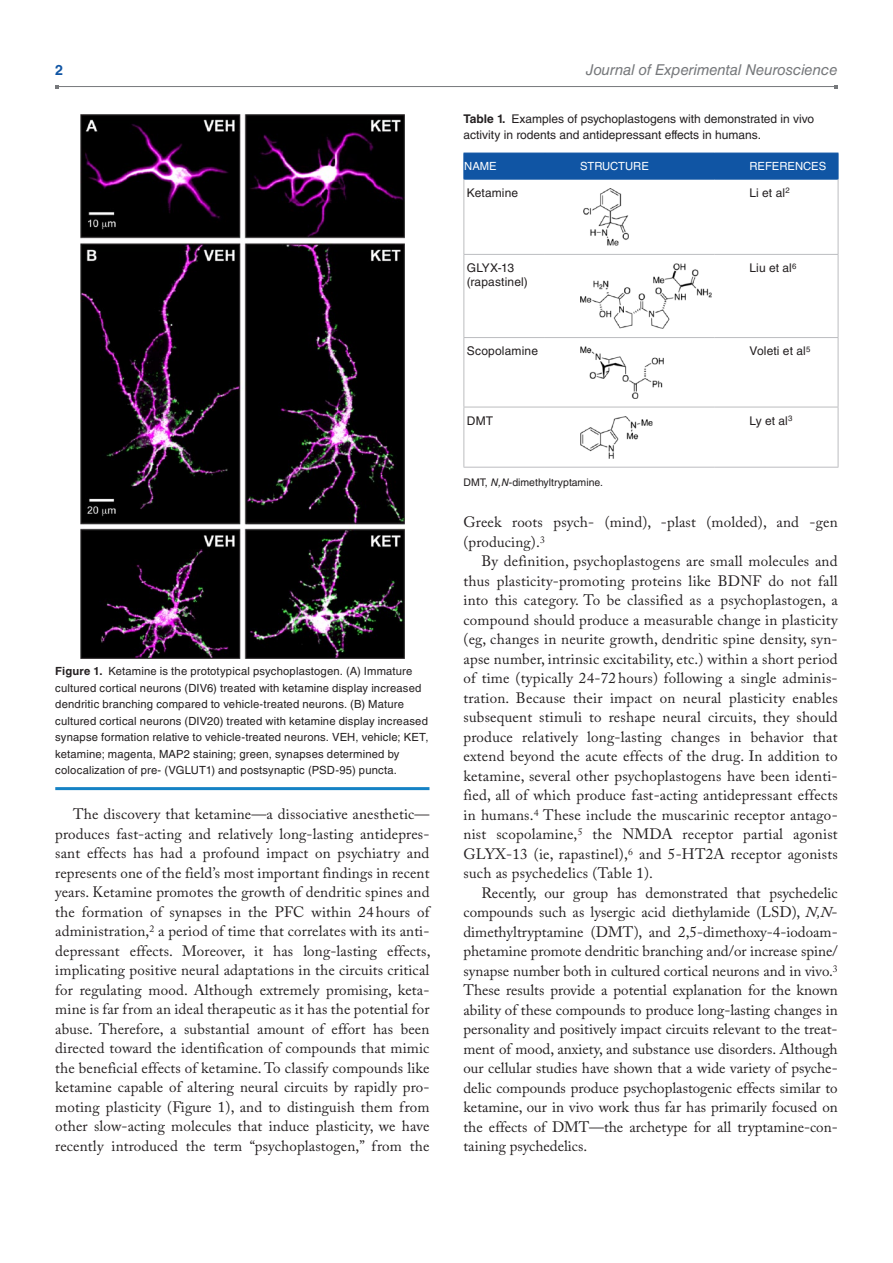
<style>
.page{position:relative;width:893px;height:1263px;background:#fff}
.page>*{position:absolute;margin:0;border:0;box-sizing:border-box;transform-origin:0 0}
.t1{font:15px/19.5px "Adobe Caslon Pro";letter-spacing:.01em;color:#231f20;text-align:justify}
.t2{font:italic 15px "Helvetica LT Std";letter-spacing:-.005em;color:#76787b}
.t3{font:700 14.25px "Helvetica LT Std";color:#1055a4}
.t4{font:12px/15.8px "Helvetica LT Std";color:#231f20}
.t5{font:11.25px/16.5px "Helvetica LT Std";letter-spacing:.015em;color:#231f20}
.t6{font:11.25px "Helvetica LT Std";color:#fff}
.t7{font:10.5px "Helvetica LT Std";color:#231f20}
.s1{font-weight:700}
.s2{font-style:italic}
</style>
<div class="page">
<hr style="left:57px;top:86px;width:779px;height:1px;background:#76787b">
<hr style="left:55px;top:787px;width:374px;height:3px;background:#1582c5">
<img style="left:80px;top:115px;width:324px;height:544px">
<hr style="left:463px;top:179px;width:82px;height:1px;background:#1055a4">
<hr style="left:545px;top:179px;width:169px;height:1px;background:#1055a4">
<div style="left:463px;top:153px;width:376px;height:26px;background:#1055a4"></div>
<hr style="left:714px;top:179px;width:124px;height:1px;background:#1055a4">
<hr style="left:463px;top:179px;width:1px;height:75px;background:#bcbdc0">
<hr style="left:838px;top:179px;width:1px;height:75px;background:#bcbdc0">
<hr style="left:463px;top:254px;width:82px;height:1px;background:#bcbdc0">
<hr style="left:463px;top:255px;width:1px;height:82px;background:#bcbdc0">
<hr style="left:545px;top:254px;width:169px;height:1px;background:#bcbdc0">
<hr style="left:714px;top:254px;width:124px;height:1px;background:#bcbdc0">
<hr style="left:838px;top:255px;width:1px;height:82px;background:#bcbdc0">
<hr style="left:463px;top:337px;width:82px;height:1px;background:#bcbdc0">
<hr style="left:463px;top:338px;width:1px;height:69px;background:#bcbdc0">
<hr style="left:545px;top:337px;width:169px;height:1px;background:#bcbdc0">
<hr style="left:714px;top:337px;width:124px;height:1px;background:#bcbdc0">
<hr style="left:838px;top:338px;width:1px;height:69px;background:#bcbdc0">
<hr style="left:463px;top:407px;width:82px;height:1px;background:#bcbdc0">
<hr style="left:463px;top:407px;width:1px;height:60px;background:#bcbdc0">
<hr style="left:545px;top:407px;width:169px;height:1px;background:#bcbdc0">
<hr style="left:714px;top:407px;width:124px;height:1px;background:#bcbdc0">
<hr style="left:838px;top:407px;width:1px;height:60px;background:#bcbdc0">
<hr style="left:463px;top:467px;width:82px;height:1px;background:#bcbdc0">
<hr style="left:714px;top:467px;width:124px;height:1px;background:#bcbdc0">
<hr style="left:545px;top:467px;width:169px;height:1px;background:#bcbdc0">
<img style="left:584px;top:188px;width:44px;height:57px">
<img style="left:580px;top:263px;width:131px;height:66px">
<img style="left:580px;top:347px;width:84px;height:51px">
<img style="left:580px;top:416px;width:72px;height:42px">
<p class="t3" style="left:55px;top:61px;width:9px">2</p>
<p class="t2" style="left:586px;top:61px;width:253px">Journal of Experimental Neuroscience</p>
<p class="t4" style="left:463px;top:111px;width:352px"><span class="s1">Table 1.</span> Examples of psychoplastogens with demonstrated in vivo activity in rodents and antidepressant effects in humans.</p>
<p class="t6" style="left:464px;top:160px;width:18px">Name</p>
<p class="t6" style="left:580px;top:160px;width:16px">Structure</p>
<p class="t6" style="left:749px;top:160px;width:32px">References</p>
<p class="t4" style="left:467px;top:185px;width:53px">Ketamine</p>
<p class="t4" style="left:749px;top:185px;width:42px">Li et al<sup>2</sup></p>
<p class="t4" style="left:467px;top:261px;width:62px;line-height:13.5px">GLYX-13 (rapastinel)</p>
<p class="t4" style="left:749px;top:260px;width:49px">Liu et al<sup>6</sup></p>
<p class="t4" style="left:467px;top:343px;width:73px">Scopolamine</p>
<p class="t4" style="left:749px;top:343px;width:62px">Voleti et al<sup>5</sup></p>
<p class="t4" style="left:467px;top:413px;width:28px">DMT</p>
<p class="t4" style="left:749px;top:413px;width:44px">Ly et al<sup>3</sup></p>
<p class="t5" style="left:55px;top:663px;width:375px"><span class="s1">Figure 1.</span> Ketamine is the prototypical psychoplastogen. (A) Immature cultured cortical neurons (DIV6) treated with ketamine display increased dendritic branching compared to vehicle-treated neurons. (B) Mature cultured cortical neurons (DIV20) treated with ketamine display increased synapse formation relative to vehicle-treated neurons. VEH, vehicle; KET, ketamine; magenta, MAP2 staining; green, synapses determined by colocalization of pre- (VGLUT1) and postsynaptic (PSD-95) puncta.</p>
<p class="t1" style="left:55px;top:804px;width:377px;text-indent:18px">The discovery that ketamine—a dissociative anesthetic— produces fast-acting and relatively long-lasting antidepres&shy;sant effects has had a profound impact on psychiatry and represents one of the field’s most important findings in recent years. Ketamine promotes the growth of dendritic spines and the formation of synapses in the PFC within 24 hours of administration,<sup>2</sup> a period of time that correlates with its anti&shy;depressant effects. Moreover, it has long-lasting effects, implicating positive neural adaptations in the circuits critical for regulating mood. Although extremely promising, keta&shy;mine is far from an ideal therapeutic as it has the potential for abuse. Therefore, a substantial amount of effort has been directed toward the identification of compounds that mimic the beneficial effects of ketamine. To classify compounds like ketamine capable of altering neural circuits by rapidly pro&shy;moting plasticity (Figure 1), and to distinguish them from other slow-acting molecules that induce plasticity, we have recently introduced the term “psychoplastogen,” from the</p>
<p class="t7" style="left:463px;top:476px;width:141px">DMT, <span class="s2">N,N</span>-dimethyltryptamine.</p>
<p class="t1" style="left:463px;top:512px;width:376px">Greek roots psych- (mind), -plast (molded), and -gen (producing).<sup>3</sup></p>
<p class="t1" style="left:463px;top:551px;width:376px;text-indent:18px">By definition, psychoplastogens are small molecules and thus plasticity-promoting proteins like BDNF do not fall into this category. To be classified as a psychoplastogen, a compound should produce a measurable change in plasticity (eg, changes in neurite growth, dendritic spine density, syn&shy;apse number, intrinsic excitability, etc.) within a short period of time (typically 24-72 hours) following a single adminis&shy;tration. Because their impact on neural plasticity enables subsequent stimuli to reshape neural circuits, they should produce relatively long-lasting changes in behavior that extend beyond the acute effects of the drug. In addition to ketamine, several other psychoplastogens have been identi&shy;fied, all of which produce fast-acting antidepressant effects in humans.<sup>4</sup> These include the muscarinic receptor antago&shy;nist scopolamine,<sup>5</sup> the NMDA receptor partial agonist GLYX-13 (ie, rapastinel),<sup>6</sup> and 5-HT2A receptor agonists such as psychedelics (Table 1).</p>
<p class="t1" style="left:463px;top:883px;width:376px;text-indent:18px">Recently, our group has demonstrated that psychedelic compounds such as lysergic acid diethylamide (LSD), <span class="s2">N,N&shy;</span>dimethyltryptamine (DMT), and 2,5-dimethoxy-4-iodoam&shy;phetamine promote dendritic branching and/or increase spine/ synapse number both in cultured cortical neurons and in vivo.<sup>3<br></sup>These results provide a potential explanation for the known ability of these compounds to produce long-lasting changes in personality and positively impact circuits relevant to the treat&shy;ment of mood, anxiety, and substance use disorders. Although our cellular studies have shown that a wide variety of psyche&shy;delic compounds produce psychoplastogenic effects similar to ketamine, our in vivo work thus far has primarily focused on the effects of DMT—the archetype for all tryptamine-con&shy;taining psychedelics.</p>
</div>
